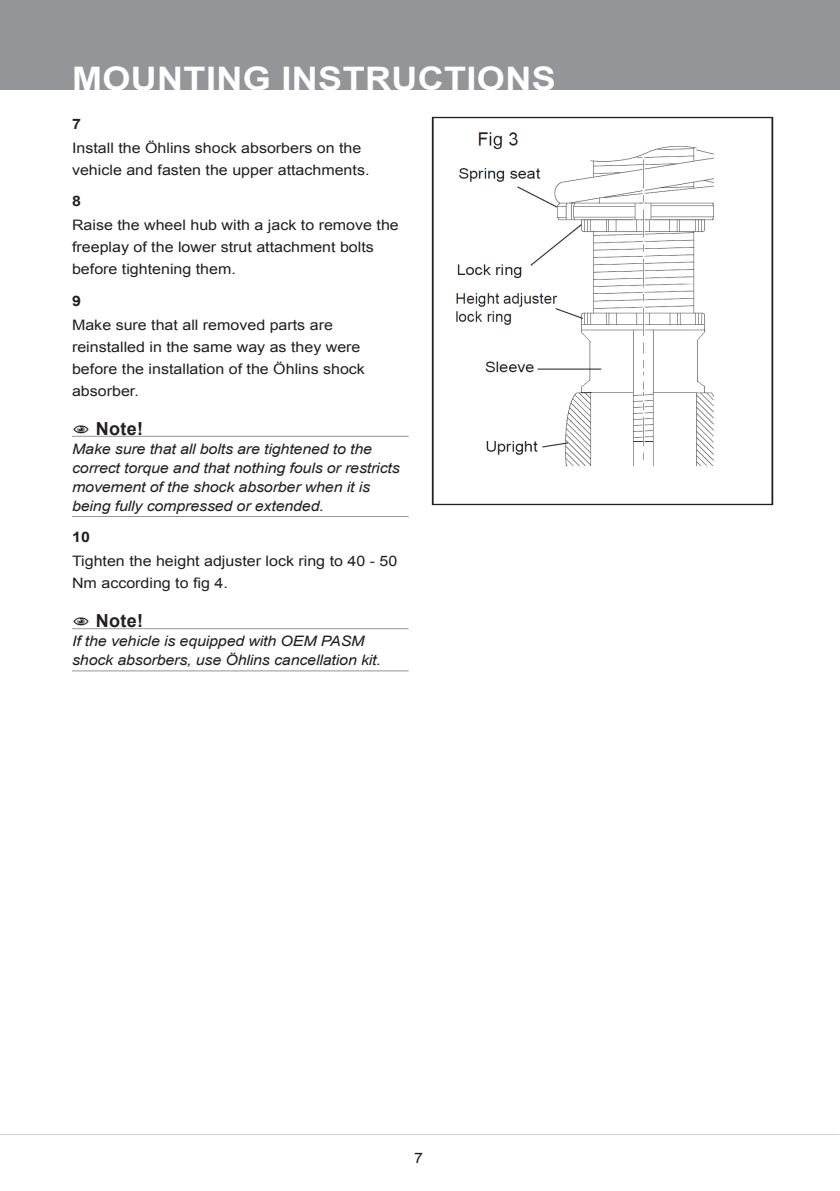
<style>
.page{position:relative;width:840px;height:1191px;background:#fff}
.page>*{position:absolute;margin:0;border:0;box-sizing:border-box;transform-origin:0 0}
.t1{font:700 32.4px "Arial";letter-spacing:.01em;color:#fff;scale:1.11 1}
.t2{font:700 18px "Arial";color:#231f20}
.t3{font:14.4px/22px "Arial";color:#231f20;scale:1.11 1}
.t4{font:italic 14.4px/19px "Arial";letter-spacing:-.01em;color:#231f20;scale:1.11 1}
.t5{font:700 14.4px "Arial";color:#231f20;scale:1.11 1}
</style>
<div class="page">
<div style="left:0;top:0;width:839px;height:90px;background:#939598"></div>
<hr style="left:0;top:1134px;width:838px;height:1px;background:#d1d2d4">
<hr style="left:72px;top:436px;width:336px;height:1px;background:#939598">
<hr style="left:72px;top:516px;width:336px;height:1px;background:#939598">
<hr style="left:72px;top:628px;width:336px;height:1px;background:#939598">
<hr style="left:72px;top:670px;width:336px;height:1px;background:#939598">
<img style="left:431px;top:116px;width:343px;height:390px">
<h1 class="t1" style="left:72px;top:57px;width:437px">MOUNTING INSTRUCTIONS</h1>
<p class="t5" style="left:72px;top:114px;width:10px">7</p>
<p class="t3" style="left:72px;top:137px;width:269px">Install the Öhlins shock absorbers on the vehicle and fasten the upper attachments.</p>
<p class="t5" style="left:72px;top:191px;width:10px">8</p>
<p class="t3" style="left:72px;top:214px;width:296px">Raise the wheel hub with a jack to remove the freeplay of the lower strut attachment bolts before tightening them.</p>
<p class="t5" style="left:72px;top:291px;width:10px">9</p>
<p class="t3" style="left:72px;top:313px;width:265px">Make sure that all removed parts are reinstalled in the same way as they were before the installation of the Öhlins shock absorber.</p>
<p class="t2" style="left:109px;top:416px;width:36px">NOT E!</p>
<p class="t4" style="left:72px;top:439px;width:296px">Make sure that all bolts are tightened to the correct torque and that nothing fouls or restricts movement of the shock absorber when it is being fully compressed or extended.</p>
<p class="t5" style="left:72px;top:527px;width:18px">10</p>
<p class="t3" style="left:72px;top:550px;width:294px">Tighten the height adjuster lock ring to 40 - 50<br>Nm according to fig 4.</p>
<p class="t2" style="left:109px;top:608px;width:36px">NOT E!</p>
<p class="t4" style="left:72px;top:631px;width:280px">If the vehicle is equipped with OEM PASM shock absorbers, use Öhlins cancellation kit.</p>
<p class="t3" style="left:414px;top:1147px;width:10px">7</p>
</div>
